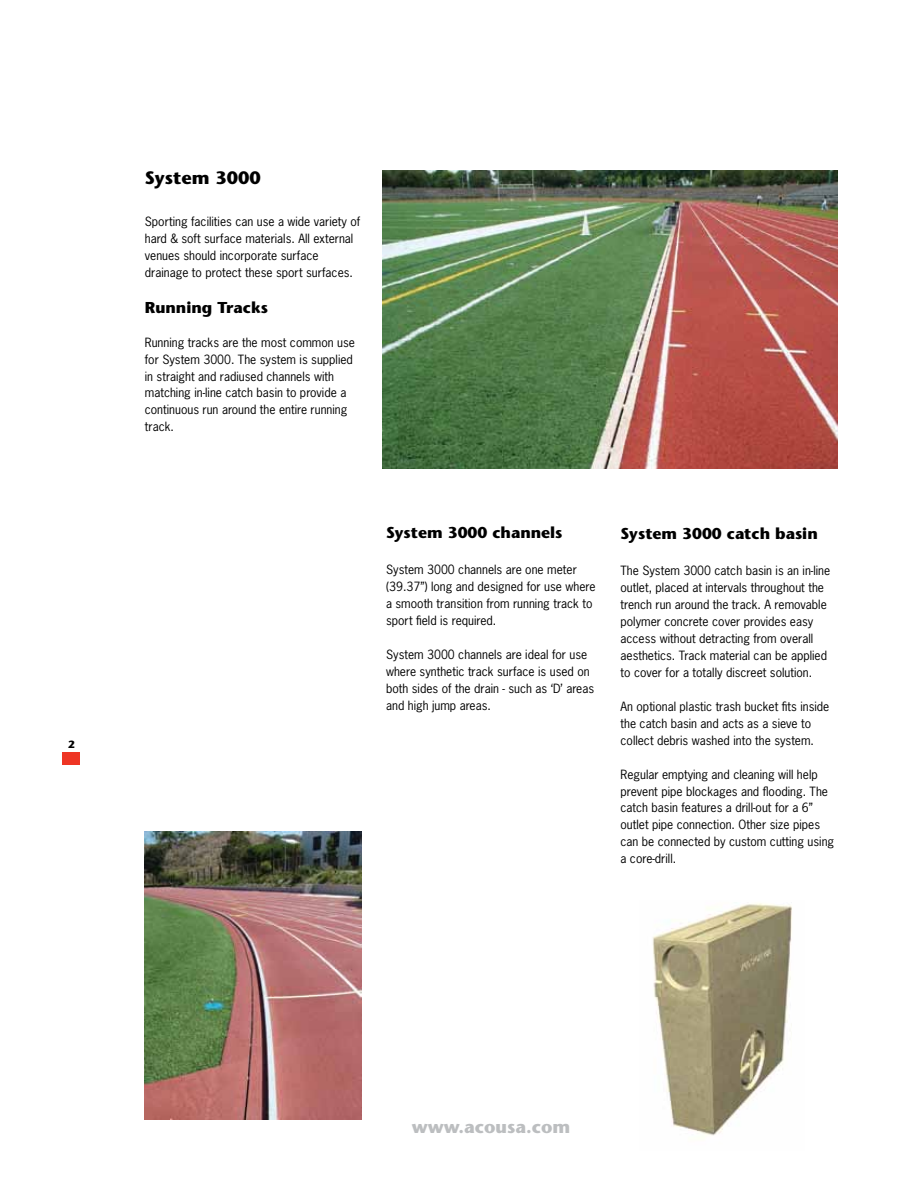
<style>
.page{position:relative;width:918px;height:1188px;background:#fff}
.page>*{position:absolute;margin:0;border:0;box-sizing:border-box;transform-origin:0 0}
.t1{font:700 18px "Stone Sans";color:#bcbec0}
.t2{font:700 18px "Stone Sans";color:#000}
.t3{font:700 15.75px "Stone Sans";color:#000}
.t4{font:12px/17px "News Gothic";color:#000}
.t5{font:700 10.5px "Stone Sans";color:#000}
</style>
<div class="page">
<div style="left:62px;top:752px;width:5px;height:13px;background:#ee3524"></div>
<div style="left:68px;top:752px;width:6px;height:13px;background:#ee3524"></div>
<div style="left:75px;top:752px;width:5px;height:13px;background:#ee3524"></div>
<img style="left:383px;top:170px;width:455px;height:299px">
<img style="left:652px;top:903px;width:140px;height:233px">
<img style="left:145px;top:832px;width:216px;height:288px">
<p class="t5" style="left:68px;top:738px;width:8px">2</p>
<h1 class="t2" style="left:145px;top:167px;width:117px">System 3000</h1>
<p class="t4" style="left:145px;top:213px;width:217px">Sporting facilities can use a wide variety of hard &amp; soft surface materials. All external venues should incorporate surface drainage to protect these sport surfaces.</p>
<h2 class="t3" style="left:145px;top:298px;width:125px">Running Tracks</h2>
<p class="t4" style="left:145px;top:333px;width:212px">Running tracks are the most common use for System 3000. The system is supplied in straight and radiused channels with matching in-line catch basin to provide a continuous run around the entire running track.</p>
<h2 class="t3" style="left:386px;top:523px;width:178px">System 3000 channels</h2>
<p class="t4" style="left:386px;top:561px;width:211px">System 3000 channels are one meter (39.37”) long and designed for use where a smooth transition from running track to sport field is required.</p>
<p class="t4" style="left:386px;top:646px;width:210px">System 3000 channels are ideal for use where synthetic track surface is used on both sides of the drain - such as ‘D’ areas and high jump areas.</p>
<h2 class="t3" style="left:621px;top:524px;width:199px">System 3000 catch basin</h2>
<p class="t4" style="left:621px;top:562px;width:211px">The System 3000 catch basin is an in-line outlet, placed at intervals throughout the trench run around the track. A removable polymer concrete cover provides easy access without detracting from overall aesthetics. Track material can be applied to cover for a totally discreet solution.</p>
<p class="t4" style="left:621px;top:697px;width:210px">An optional plastic trash bucket fits inside the catch basin and acts as a sieve to collect debris washed into the system.</p>
<p class="t4" style="left:621px;top:765px;width:215px">Regular emptying and cleaning will help prevent pipe blockages and flooding. The catch basin features a drill-out for a 6” outlet pipe connection. Other size pipes can be connected by custom cutting using a core-drill.</p>
<h1 class="t1" style="left:412px;top:1116px;width:160px">www.acousa.com</h1>
</div>
